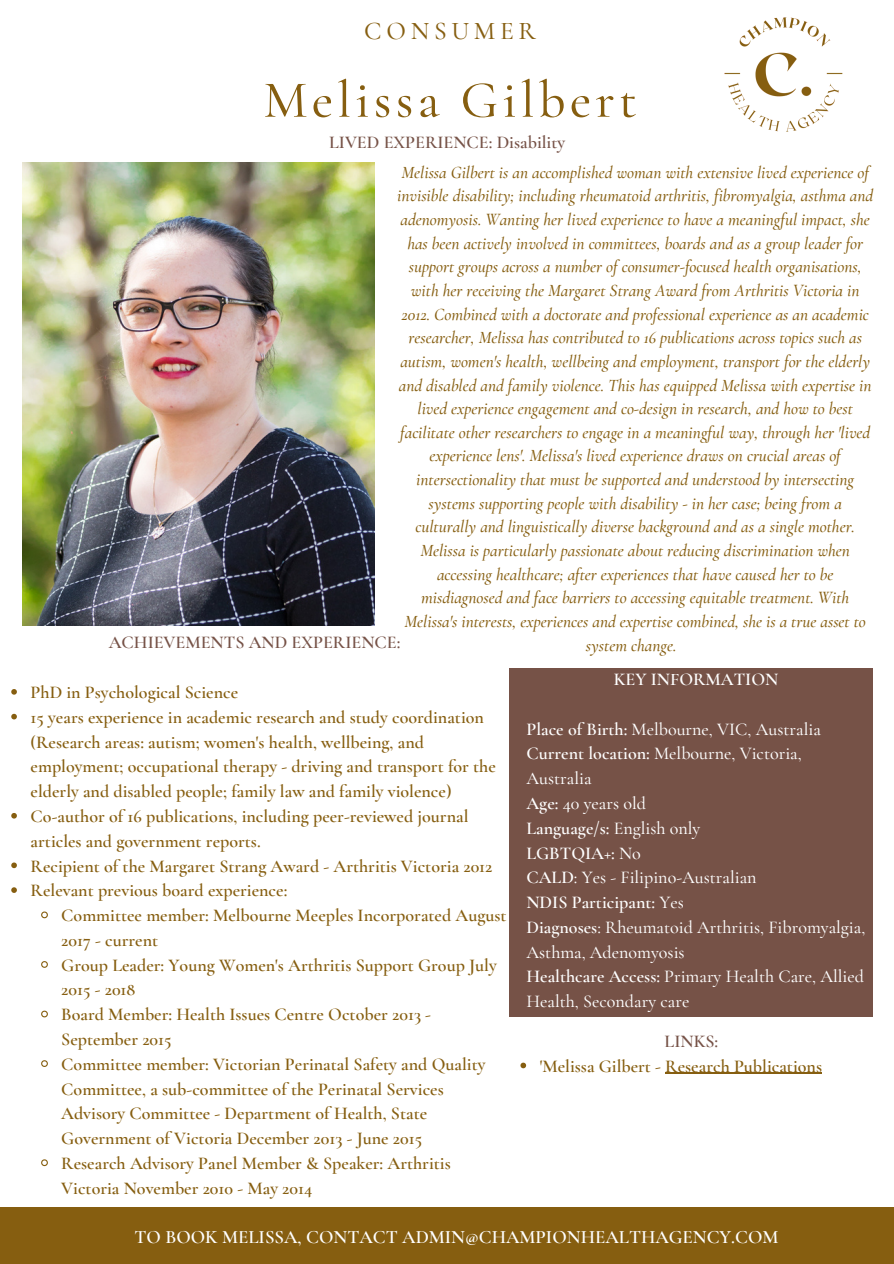
<style>
.page{position:relative;width:894px;height:1264px;background:#fff}
.page>*{position:absolute;margin:0;border:0;box-sizing:border-box;transform-origin:0 0}
.t1{font:500 52.5px "Cormorant Garamond";letter-spacing:.08em;color:#865e10}
.t2{font:500 25.5px "Cormorant Garamond";letter-spacing:.185em;color:#865e10}
.t3{font:600 18.9px "Cormorant Garamond";color:#fff}
.t4{font:600 18px/24.8px "Cormorant Garamond";color:#865e10}
.t5{font:500 18px/24.8px "Cormorant Garamond";color:#fff}
.t6{font:600 18px "Cormorant Garamond";color:#fff}
.t7{font:600 18px "Cormorant Garamond";color:#765247}
.t8{font:italic 500 17.25px/23.7px "Cormorant Garamond";color:#865e10;text-align:center}
.s1{font-weight:600}
.s2{font-weight:500}
</style>
<div class="page">
<img style="left:724px;top:17px;width:119px;height:115px">
<div style="left:509px;top:668px;width:363px;height:348px;background:#765247"></div>
<div style="left:0;top:1207px;width:893px;height:56px;background:#865e10"></div>
<img style="left:22px;top:162px;width:352px;height:463px">
<svg style="left:11px;top:689px;width:6px;height:5px"></svg>
<svg style="left:11px;top:713px;width:6px;height:6px"></svg>
<svg style="left:11px;top:813px;width:6px;height:5px"></svg>
<svg style="left:11px;top:862px;width:6px;height:6px"></svg>
<svg style="left:11px;top:887px;width:6px;height:5px"></svg>
<svg style="left:41px;top:911px;width:7px;height:8px"></svg>
<svg style="left:41px;top:961px;width:7px;height:7px"></svg>
<svg style="left:41px;top:1010px;width:7px;height:8px"></svg>
<svg style="left:41px;top:1060px;width:7px;height:7px"></svg>
<svg style="left:41px;top:1159px;width:7px;height:7px"></svg>
<svg style="left:520px;top:1062px;width:6px;height:6px"></svg>
<hr style="left:665px;top:1072px;width:156px;height:1px;background:#865e10">
<p class="t2" style="left:364px;top:15px;width:173px">CONSUMER</p>
<p class="t1" style="left:263px;top:68px;width:375px">Melissa Gilbert</p>
<p class="t7" style="left:329px;top:131px;width:237px">LIVED EXPERIENCE: Disability</p>
<p class="t8" style="left:397px;top:160px;width:477px">Melissa Gilbert is an accomplished woman with extensive lived experience of invisible disability; including rheumatoid arthritis, fibromyalgia, asthma and adenomyosis. Wanting her lived experience to have a meaningful impact, she has been actively involved in committees, boards and as a group leader for support groups across a number of consumer-focused health organisations, with her receiving the Margaret Strang Award from Arthritis Victoria in 2012. Combined with a doctorate and professional experience as an academic researcher, Melissa has contributed to 16 publications across topics such as autism, women's health, wellbeing and employment, transport for the elderly and disabled and family violence. This has equipped Melissa with expertise in lived experience engagement and co-design in research, and how to best facilitate other researchers to engage in a meaningful way, through her 'lived experience lens'. Melissa's lived experience draws on crucial areas of intersectionality that must be supported and understood by intersecting systems supporting people with disability - in her case; being from a culturally and linguistically diverse background and as a single mother.<br>Melissa is particularly passionate about reducing discrimination when accessing healthcare; after experiences that have caused her to be misdiagnosed and face barriers to accessing equitable treatment. With Melissa's interests, experiences and expertise combined, she is a true asset to system change.</p>
<p class="t6" style="left:613px;top:668px;width:166px">KEY INFORMATION</p>
<p class="t5" style="left:526px;top:716px;width:296px"><span class="s1">Place of Birth:</span> Melbourne, VIC, Australia</p>
<p class="t5" style="left:526px;top:741px;width:277px"><span class="s1">Current location:</span> Melbourne, Victoria,<br>Australia</p>
<p class="t5" style="left:526px;top:790px;width:121px"><span class="s1">Age:</span> 40 years old</p>
<p class="t6" style="left:526px;top:817px;width:175px">Language/s: <span class="s2">English only</span></p>
<p class="t6" style="left:526px;top:841px;width:116px">LGBTQIA+: <span class="s2">No</span></p>
<p class="t5" style="left:526px;top:865px;width:232px"><span class="s1">CALD</span>: Yes - Filipino-Australian</p>
<p class="t6" style="left:526px;top:891px;width:159px">NDIS Participant: <span class="s2">Yes</span></p>
<p class="t5" style="left:526px;top:914px;width:340px"><span class="s1">Diagnoses</span>: Rheumatoid Arthritis, Fibromyalgia,<br>Asthma, Adenomyosis</p>
<p class="t5" style="left:526px;top:964px;width:339px"><span class="s1">Healthcare Access:</span> Primary Health Care, Allied<br>Health, Secondary care</p>
<p class="t7" style="left:109px;top:632px;width:293px">ACHIEVEMENTS AND EXPERIENCE:</p>
<p class="t4" style="left:31px;top:680px;width:209px">PhD in Psychological Science</p>
<p class="t4" style="left:31px;top:704px;width:466px">15 years experience in academic research and study coordination (Research areas: autism; women's health, wellbeing, and employment; occupational therapy - driving and transport for the elderly and disabled people; family law and family violence)</p>
<p class="t4" style="left:31px;top:803px;width:439px">Co-author of 16 publications, including peer-reviewed journal articles and government reports.</p>
<p class="t4" style="left:31px;top:853px;width:463px">Recipient of the Margaret Strang Award - Arthritis Victoria 2012</p>
<p class="t4" style="left:31px;top:878px;width:258px">Relevant previous board experience:</p>
<p class="t4" style="left:61px;top:903px;width:447px">Committee member: Melbourne Meeples Incorporated August<br>2017 - current</p>
<p class="t4" style="left:61px;top:952px;width:437px">Group Leader: Young Women's Arthritis Support Group July<br>2015 - 2018</p>
<p class="t4" style="left:61px;top:1002px;width:371px">Board Member: Health Issues Centre October 2013 -<br>September 2015</p>
<p class="t4" style="left:61px;top:1051px;width:425px">Committee member: Victorian Perinatal Safety and Quality Committee, a sub-committee of the Perinatal Services Advisory Committee - Department of Health, State Government of Victoria December 2013 - June 2015</p>
<p class="t4" style="left:61px;top:1150px;width:391px">Research Advisory Panel Member &amp; Speaker: Arthritis<br>Victoria November 2010 - May 2014</p>
<p class="t7" style="left:664px;top:1030px;width:55px">LINKS:</p>
<p class="t4" style="left:539px;top:1053px;width:284px">'Melissa Gilbert - Research Publications</p>
<p class="t3" style="left:134px;top:1225px;width:645px">TO BOOK MELISSA, CONTACT ADMIN@CHAMPIONHEALTHAGENCY.COM</p>
</div>
